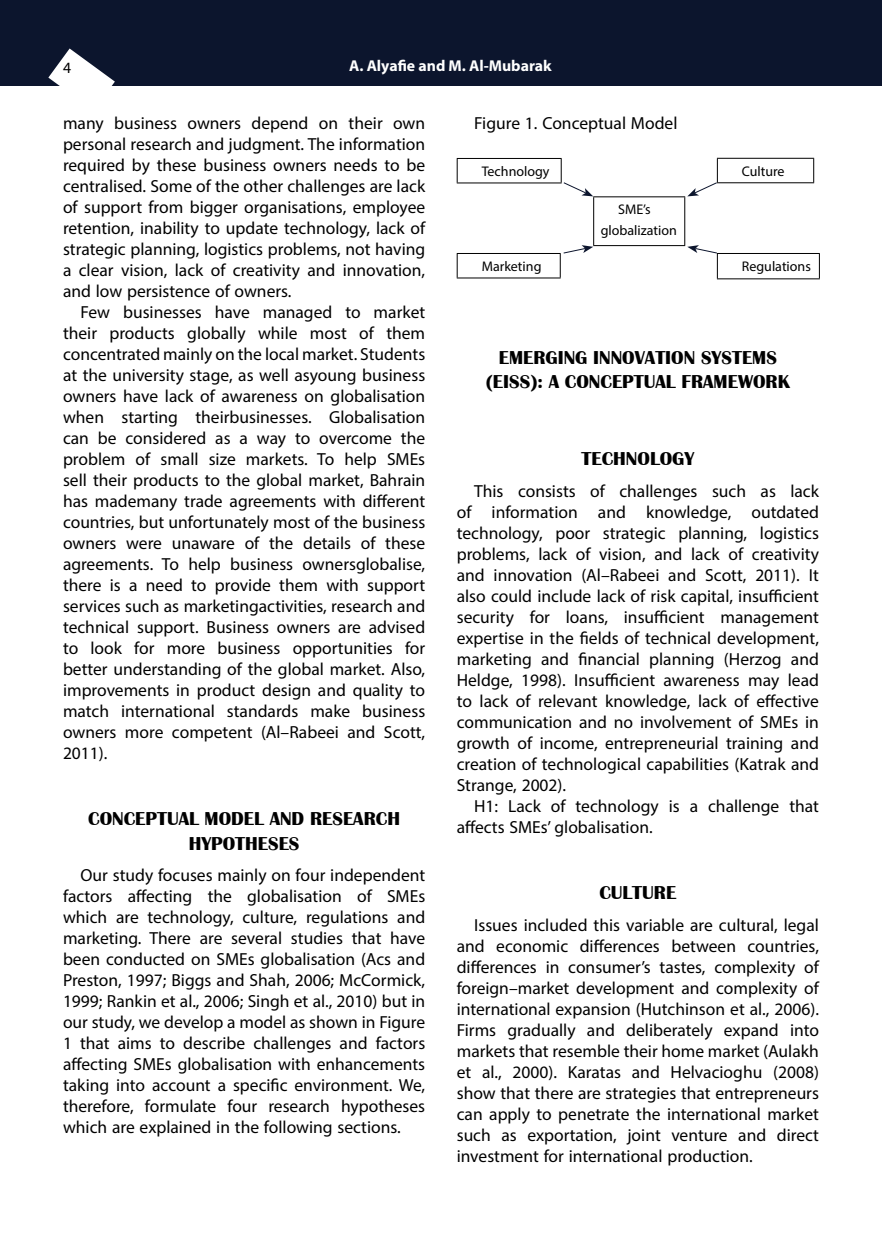
<style>
.page{position:relative;width:882px;height:1260px;background:#fff}
.page>*{position:absolute;margin:0;border:0;box-sizing:border-box;transform-origin:0 0}
.t1{font:700 19.25px/24.5px "Britannic";color:#000;text-align:center}
.t2{font:17.5px/21px "Myriad Pro";color:#000;text-align:justify}
.t3{font:700 15.75px "Myriad Pro";color:#fff}
.t4{font:15.75px "Myriad Pro";color:#000}
.t5{font:14px/21px "Myriad Pro";color:#000}
</style>
<div class="page">
<div style="left:0;top:0;width:882px;height:85px;background:#0c152d"></div>
<svg style="left:48px;top:49px;width:67px;height:37px"></svg>
<hr style="left:457px;top:158px;width:105px;height:1px;background:#000">
<svg style="left:457px;top:159px;width:1px;height:24px"></svg>
<hr style="left:457px;top:183px;width:105px;height:1px;background:#000">
<hr style="left:457px;top:253px;width:104px;height:1px;background:#000">
<svg style="left:457px;top:254px;width:1px;height:24px"></svg>
<hr style="left:457px;top:278px;width:104px;height:1px;background:#000">
<hr style="left:717px;top:253px;width:103px;height:1px;background:#000">
<svg style="left:819px;top:254px;width:1px;height:24px"></svg>
<hr style="left:717px;top:278px;width:103px;height:1px;background:#000">
<hr style="left:717px;top:158px;width:97px;height:1px;background:#000">
<svg style="left:813px;top:159px;width:1px;height:23px"></svg>
<hr style="left:717px;top:182px;width:97px;height:1px;background:#000">
<hr style="left:593px;top:196px;width:92px;height:1px;background:#000">
<hr style="left:593px;top:197px;width:1px;height:48px;background:#000">
<hr style="left:684px;top:197px;width:1px;height:48px;background:#000">
<hr style="left:593px;top:245px;width:92px;height:1px;background:#000">
<svg style="left:561px;top:159px;width:32px;height:37px"></svg>
<svg style="left:687px;top:159px;width:31px;height:37px"></svg>
<svg style="left:560px;top:245px;width:33px;height:33px"></svg>
<svg style="left:687px;top:245px;width:31px;height:33px"></svg>
<p class="t4" style="left:63px;top:58px;width:10px">4</p>
<p class="t3" style="left:349px;top:56px;width:204px">A. Alyafie and M. Al-Mubarak</p>
<p class="t2" style="left:63px;top:112px;width:364px">many business owners depend on their own personal research and judgment. The information required by these business owners needs to be centralised. Some of the other challenges are lack of support from bigger organisations, employee retention, inability to update technology, lack of strategic planning, logistics problems, not having a clear vision, lack of creativity and innovation, and low persistence of owners.</p>
<p class="t2" style="left:63px;top:301px;width:364px;text-indent:18px">Few businesses have managed to market their products globally while most of them concentrated mainly on the local market. Students at the university stage, as well asyoung business owners have lack of awareness on globalisation when starting theirbusinesses. Globalisation can be considered as a way to overcome the problem of small size markets. To help SMEs sell their products to the global market, Bahrain has mademany trade agreements with different countries, but unfortunately most of the business owners were unaware of the details of these agreements. To help business ownersglobalise, there is a need to provide them with support services such as marketingactivities, research and technical support. Business owners are advised to look for more business opportunities for better understanding of the global market. Also, improvements in product design and quality to match international standards make business owners more competent (Al–Rabeei and Scott, 2011).</p>
<p class="t1" style="left:88px;top:807px;width:313px">CONCEPTUAL MODEL AND RESEARCH<br>HYPOTHESES</p>
<p class="t2" style="left:63px;top:864px;width:364px;text-indent:18px">Our study focuses mainly on four independent factors affecting the globalisation of SMEs which are technology, culture, regulations and marketing. There are several studies that have been conducted on SMEs globalisation (Acs and Preston, 1997; Biggs and Shah, 2006; McCormick, 1999; Rankin et al., 2006; Singh et al., 2010) but in our study, we develop a model as shown in Figure 1 that aims to describe challenges and factors affecting SMEs globalisation with enhancements taking into account a specific environment. We, therefore, formulate four research hypotheses which are explained in the following sections.</p>
<p class="t2" style="left:474px;top:112px;width:205px">Figure 1. Conceptual Model</p>
<p class="t5" style="left:482px;top:161px;width:69px">Technology</p>
<p class="t5" style="left:601px;top:199px;width:78px;text-indent:18px">SME’s globalization</p>
<p class="t5" style="left:742px;top:160px;width:44px">Culture</p>
<p class="t5" style="left:482px;top:256px;width:61px">Marketing</p>
<p class="t5" style="left:742px;top:256px;width:71px">Regulations</p>
<p class="t1" style="left:486px;top:345px;width:306px">EMERGING INNOVATION SYSTEMS (EISS): A CONCEPTUAL FRAMEWORK</p>
<p class="t1" style="left:582px;top:447px;width:114px">TECHNOLOGY</p>
<p class="t2" style="left:457px;top:480px;width:364px;text-indent:18px">This consists of challenges such as lack of information and knowledge, outdated technology, poor strategic planning, logistics problems, lack of vision, and lack of creativity and innovation (Al–Rabeei and Scott, 2011). It also could include lack of risk capital, insufficient security for loans, insufficient management expertise in the fields of technical development, marketing and financial planning (Herzog and Heldge, 1998). Insufficient awareness may lead to lack of relevant knowledge, lack of effective communication and no involvement of SMEs in growth of income, entrepreneurial training and creation of technological capabilities (Katrak and Strange, 2002).</p>
<p class="t2" style="left:457px;top:795px;width:364px;text-indent:18px">H1: Lack of technology is a challenge that affects SMEs’ globalisation.</p>
<p class="t1" style="left:599px;top:881px;width:79px">CULTURE</p>
<p class="t2" style="left:457px;top:914px;width:364px;text-indent:18px">Issues included this variable are cultural, legal and economic differences between countries, differences in consumer’s tastes, complexity of foreign–market development and complexity of international expansion (Hutchinson et al., 2006).<br>Firms gradually and deliberately expand into markets that resemble their home market (Aulakh et al., 2000). Karatas and Helvacioghu (2008) show that there are strategies that entrepreneurs can apply to penetrate the international market such as exportation, joint venture and direct investment for international production.</p>
</div>
